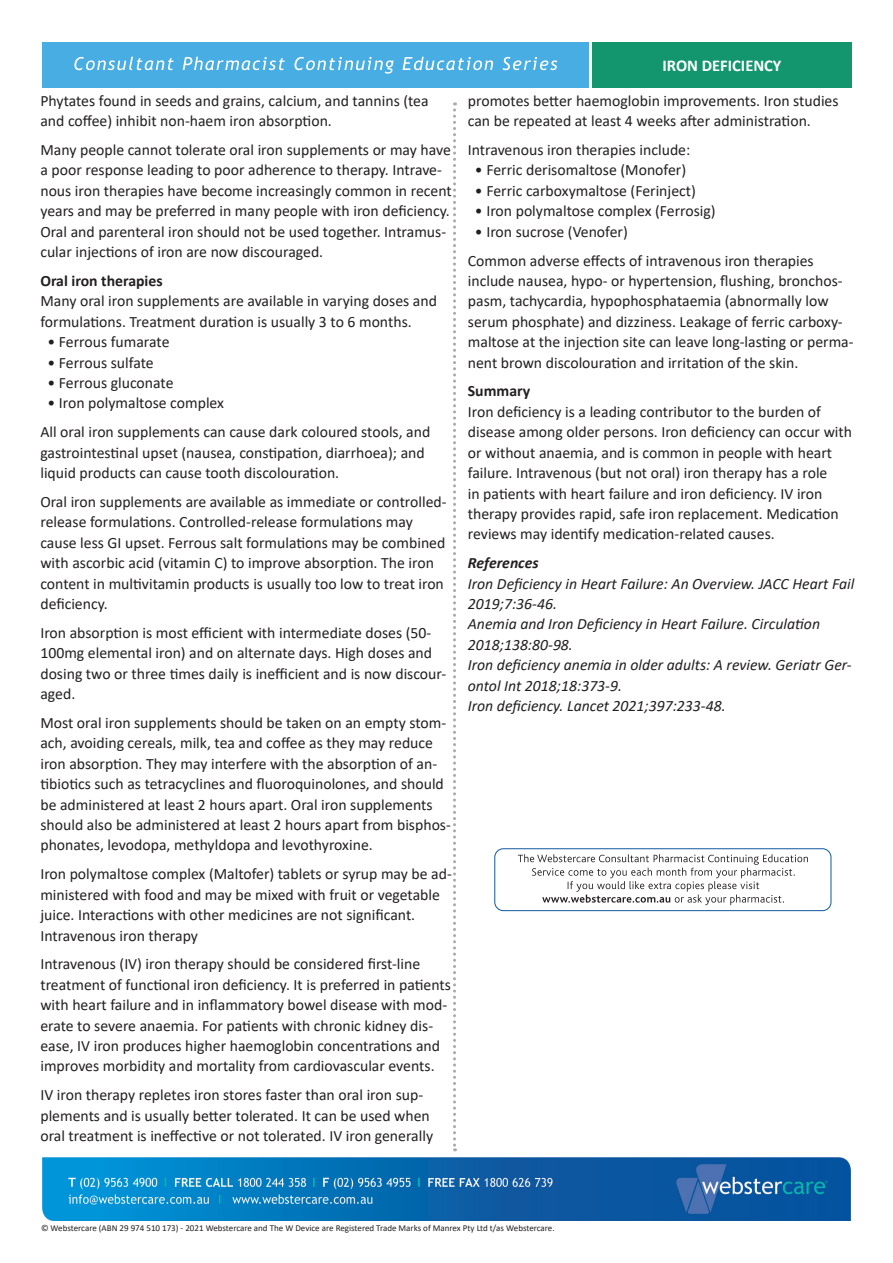
<style>
.page{position:relative;width:893px;height:1263px;background:#fff}
.page>*{position:absolute;margin:0;border:0;box-sizing:border-box;transform-origin:0 0}
.t1{font:700 16.5px "Calibri";color:#fff}
.t2{font:15.75px/20.4px "Calibri";color:#231f20}
.t3{font:italic 15.75px/20.4px "Calibri";color:#231f20}
.t4{font:700 15.75px "Calibri";color:#231f20}
.t5{font:italic 700 15.75px "Calibri";color:#231f20}
.t6{font:9px "Calibri";color:#231f20}
</style>
<div class="page">
<svg style="left:453px;top:102px;width:3px;height:1049px"></svg>
<div style="left:494px;top:848px;width:337px;height:63px;border:1px solid #1058a0;border-radius:9px"></div>
<svg style="left:518px;top:854px;width:290px;height:51px"></svg>
<div style="left:43px;top:43px;width:546px;height:45px;background:#47ade2"></div>
<div style="left:592px;top:43px;width:259px;height:45px;background:#13966d"></div>
<svg style="left:74px;top:57px;width:483px;height:17px"></svg>
<img style="left:43px;top:1158px;width:808px;height:62px">
<p class="t2" style="left:40px;top:90px;width:390px">Phytates found in seeds and grains, calcium, and tannins (tea and coffee) inhibit non-haem iron absorption.</p>
<p class="t2" style="left:40px;top:139px;width:413px">Many people cannot tolerate oral iron supplements or may have a poor response leading to poor adherence to therapy. Intrave&shy;nous iron therapies have become increasingly common in recent years and may be preferred in many people with iron deficiency.<br>Oral and parenteral iron should not be used together. Intramus&shy;cular injections of iron are now discouraged.</p>
<p class="t4" style="left:40px;top:270px;width:124px">Oral iron therapies</p>
<p class="t2" style="left:40px;top:291px;width:398px">Many oral iron supplements are available in varying doses and formulations. Treatment duration is usually 3 to 6 months.</p>
<p class="t2" style="left:48px;top:331px;width:124px">• Ferrous fumarate</p>
<p class="t2" style="left:48px;top:352px;width:108px">• Ferrous sulfate</p>
<p class="t2" style="left:48px;top:372px;width:128px">• Ferrous gluconate</p>
<p class="t2" style="left:48px;top:393px;width:178px">• Iron polymaltose complex</p>
<p class="t2" style="left:40px;top:421px;width:391px">All oral iron supplements can cause dark coloured stools, and gastrointestinal upset (nausea, constipation, diarrhoea); and liquid products can cause tooth discolouration.</p>
<p class="t2" style="left:40px;top:491px;width:408px">Oral iron supplements are available as immediate or controlled&shy;release formulations. Controlled-release formulations may cause less GI upset. Ferrous salt formulations may be combined with ascorbic acid (vitamin C) to improve absorption. The iron content in multivitamin products is usually too low to treat iron deficiency.</p>
<p class="t2" style="left:40px;top:622px;width:407px">Iron absorption is most efficient with intermediate doses (50- 100mg elemental iron) and on alternate days. High doses and dosing two or three times daily is inefficient and is now discour&shy;aged.</p>
<p class="t2" style="left:40px;top:712px;width:412px">Most oral iron supplements should be taken on an empty stom&shy;ach, avoiding cereals, milk, tea and coffee as they may reduce iron absorption. They may interfere with the absorption of an&shy;tibiotics such as tetracyclines and fluoroquinolones, and should be administered at least 2 hours apart. Oral iron supplements should also be administered at least 2 hours apart from bisphos&shy;phonates, levodopa, methyldopa and levothyroxine.</p>
<p class="t2" style="left:40px;top:863px;width:413px">Iron polymaltose complex (Maltofer) tablets or syrup may be ad&shy;ministered with food and may be mixed with fruit or vegetable juice. Interactions with other medicines are not significant.</p>
<p class="t2" style="left:40px;top:925px;width:159px">Intravenous iron therapy</p>
<p class="t2" style="left:40px;top:954px;width:412px">Intravenous (IV) iron therapy should be considered first-line treatment of functional iron deficiency. It is preferred in patients with heart failure and in inflammatory bowel disease with mod&shy;erate to severe anaemia. For patients with chronic kidney dis&shy;ease, IV iron produces higher haemoglobin concentrations and improves morbidity and mortality from cardiovascular events.</p>
<p class="t2" style="left:40px;top:1084px;width:394px">IV iron therapy repletes iron stores faster than oral iron sup&shy;plements and is usually better tolerated. It can be used when oral treatment is ineffective or not tolerated. IV iron generally</p>
<p class="t1" style="left:662px;top:54px;width:121px">IRON DEFICIENCY</p>
<p class="t2" style="left:468px;top:90px;width:372px">promotes better haemoglobin improvements. Iron studies can be repeated at least 4 weeks after administration.</p>
<p class="t2" style="left:468px;top:139px;width:224px">Intravenous iron therapies include:</p>
<p class="t2" style="left:475px;top:160px;width:213px">• Ferric derisomaltose (Monofer)</p>
<p class="t2" style="left:475px;top:180px;width:222px">• Ferric carboxymaltose (Ferinject)</p>
<p class="t2" style="left:475px;top:200px;width:242px">• Iron polymaltose complex (Ferrosig)</p>
<p class="t2" style="left:475px;top:221px;width:154px">• Iron sucrose (Venofer)</p>
<p class="t2" style="left:468px;top:250px;width:387px">Common adverse effects of intravenous iron therapies include nausea, hypo- or hypertension, flushing, bronchos&shy;pasm, tachycardia, hypophosphataemia (abnormally low serum phosphate) and dizziness. Leakage of ferric carboxy&shy;maltose at the injection site can leave long-lasting or perma&shy;nent brown discolouration and irritation of the skin.</p>
<p class="t4" style="left:468px;top:380px;width:64px">Summary</p>
<p class="t2" style="left:468px;top:401px;width:386px">Iron deficiency is a leading contributor to the burden of disease among older persons. Iron deficiency can occur with or without anaemia, and is common in people with heart failure. Intravenous (but not oral) iron therapy has a role<br>in patients with heart failure and iron deficiency. IV iron therapy provides rapid, safe iron replacement. Medication reviews may identify medication-related causes.</p>
<p class="t5" style="left:468px;top:552px;width:72px">References</p>
<p class="t3" style="left:468px;top:572px;width:388px">Iron Deficiency in Heart Failure: An Overview. JACC Heart Fail<br>2019;7:36-46.</p>
<p class="t3" style="left:468px;top:613px;width:354px">Anemia and Iron Deficiency in Heart Failure. Circulation<br>2018;138:80-98.</p>
<p class="t3" style="left:468px;top:654px;width:385px">Iron deficiency anemia in older adults: A review. Geriatr Ger&shy;ontol Int 2018;18:373-9.</p>
<p class="t3" style="left:468px;top:695px;width:259px">Iron deficiency. Lancet 2021;397:233-48.</p>
<p class="t6" style="left:41px;top:1222px;width:515px">© Webstercare (ABN 29 974 510 173) - 2021 Webstercare and The W Device are Registered Trade Marks of Manrex Pty Ltd t/as Webstercare.</p>
</div>
